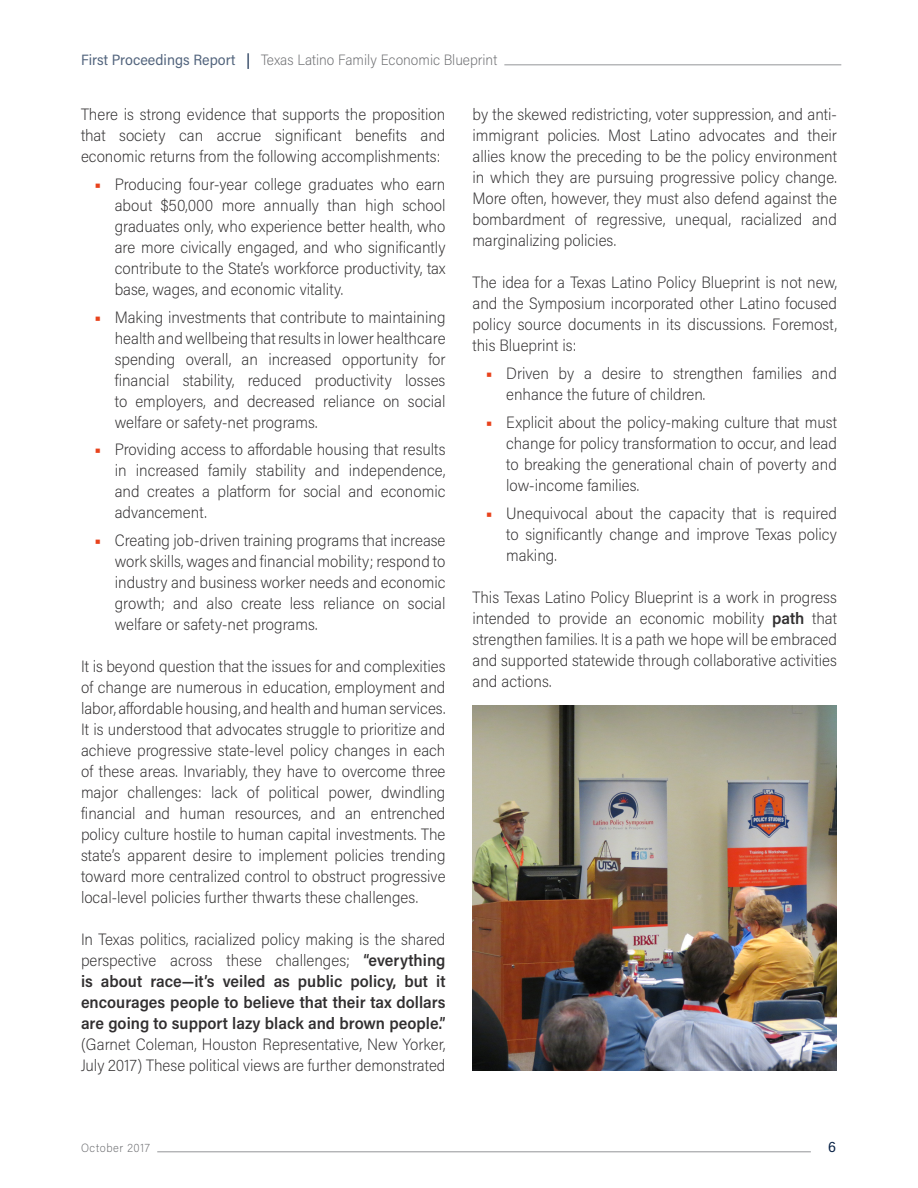
<style>
.page{position:relative;width:918px;height:1188px;background:#fff}
.page>*{position:absolute;margin:0;border:0;box-sizing:border-box;transform-origin:0 0}
.t1{font:200 16.5px/21px "Acumin Pro Semi Cond";color:#312f30;text-align:justify}
.t2{font:600 16.5px/21px "Acumin Pro Semi Cond";color:#312f30;text-align:justify}
.t3{font:200 15px "Acumin Pro Semi Cond";color:#6c6d70}
.t4{font:15px "Acumin Pro Semi Cond";color:#082145}
.t5{font:200 12px "Acumin Pro Semi Cond";letter-spacing:.055em;color:#6c6d70}
.s1{font-weight:400;color:#52647d}
.s2{font-weight:400;color:#082145}
.s3{font-weight:700;color:#e8421c}
.s4{font-weight:200}
.s5{font-weight:600}
</style>
<div class="page">
<hr style="left:504px;top:65px;width:337px;height:1px;background:#939598">
<hr style="left:157px;top:1152px;width:654px;height:1px;background:#939598">
<img style="left:472px;top:706px;width:365px;height:364px">
<p class="t3" style="left:81px;top:49px;width:418px"><span class="s1">First Proceedings Report</span> <span class="s2">|</span> Texas Latino Family Economic Blueprint</p>
<p class="t1" style="left:81px;top:103px;width:366px">There is strong evidence that supports the proposition that society can accrue significant benefits and economic returns from the following accomplishments:</p>
<p class="t1" style="left:115px;top:173px;width:332px;text-indent:-20px"><span class="s3">■</span> Producing four-year college graduates who earn about $50,000 more annually than high school graduates only, who experience better health, who are more civically engaged, and who significantly contribute to the State’s workforce productivity, tax base, wages, and economic vitality.</p>
<p class="t1" style="left:115px;top:306px;width:332px;text-indent:-20px"><span class="s3">■</span> Making investments that contribute to maintaining health and wellbeing that results in lower healthcare spending overall, an increased opportunity for financial stability, reduced productivity losses to employers, and decreased reliance on social welfare or safety-net programs.</p>
<p class="t1" style="left:115px;top:439px;width:332px;text-indent:-20px"><span class="s3">■</span> Providing access to affordable housing that results in increased family stability and independence, and creates a platform for social and economic advancement.</p>
<p class="t1" style="left:115px;top:529px;width:332px;text-indent:-20px"><span class="s3">■</span> Creating job-driven training programs that increase work skills, wages and financial mobility; respond to industry and business worker needs and economic growth; and also create less reliance on social welfare or safety-net programs.</p>
<p class="t1" style="left:81px;top:655px;width:366px">It is beyond question that the issues for and complexities of change are numerous in education, employment and labor, affordable housing, and health and human services.<br>It is understood that advocates struggle to prioritize and achieve progressive state-level policy changes in each of these areas. Invariably, they have to overcome three major challenges: lack of political power, dwindling financial and human resources, and an entrenched policy culture hostile to human capital investments. The state’s apparent desire to implement policies trending toward more centralized control to obstruct progressive local-level policies further thwarts these challenges.</p>
<p class="t2" style="left:81px;top:928px;width:366px"><span class="s4">In Texas politics, racialized policy making is the shared perspective across these challenges;</span> “everything is about race—it’s veiled as public policy, but it encourages people to believe that their tax dollars are going to support lazy black and brown people.”</p>
<p class="t1" style="left:81px;top:1033px;width:366px">(Garnet Coleman, Houston Representative, New Yorker,<br>July 2017) These political views are further demonstrated</p>
<p class="t1" style="left:472px;top:103px;width:366px">by the skewed redistricting, voter suppression, and anti&shy;immigrant policies. Most Latino advocates and their allies know the preceding to be the policy environment in which they are pursuing progressive policy change.<br>More often, however, they must also defend against the bombardment of regressive, unequal, racialized and marginalizing policies.</p>
<p class="t1" style="left:472px;top:271px;width:366px">The idea for a Texas Latino Policy Blueprint is not new, and the Symposium incorporated other Latino focused policy source documents in its discussions. Foremost, this Blueprint is:</p>
<p class="t1" style="left:506px;top:362px;width:332px;text-indent:-20px"><span class="s3">■</span> Driven by a desire to strengthen families and enhance the future of children.</p>
<p class="t1" style="left:506px;top:411px;width:332px;text-indent:-20px"><span class="s3">■</span> Explicit about the policy-making culture that must change for policy transformation to occur, and lead to breaking the generational chain of poverty and low-income families.</p>
<p class="t1" style="left:506px;top:502px;width:332px;text-indent:-20px"><span class="s3">■</span> Unequivocal about the capacity that is required to significantly change and improve Texas policy making.</p>
<p class="t1" style="left:472px;top:586px;width:366px">This Texas Latino Policy Blueprint is a work in progress intended to provide an economic mobility <span class="s5">path</span> that strengthen families. It is a path we hope will be embraced and supported statewide through collaborative activities and actions.</p>
<p class="t5" style="left:81px;top:1140px;width:70px">October 2017</p>
<p class="t4" style="left:828px;top:1136px;width:9px">6</p>
</div>
